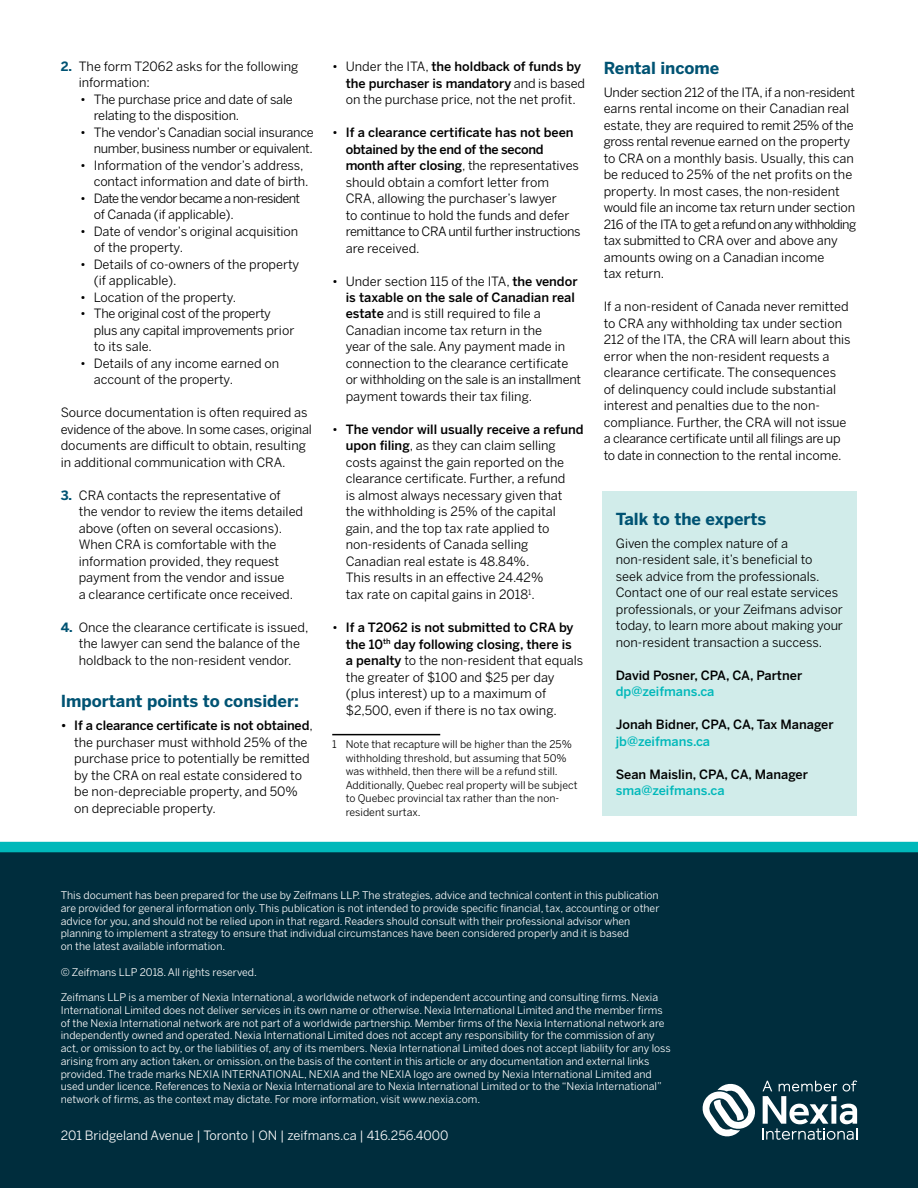
<style>
.page{position:relative;width:918px;height:1188px;background:#fff}
.page>*{position:absolute;margin:0;border:0;box-sizing:border-box;transform-origin:0 0}
.t1{font:700 16.5px "Benton Sans";color:#005373}
.t2{font:12.75px/16.5px "Benton Sans";color:#000}
.t3{font:500 12.75px "Benton Sans";color:#000}
.t4{font:12.75px/16.5px "Benton Sans";letter-spacing:-.02em;color:#000}
.t5{font:12.75px/16.5px "Benton Sans";letter-spacing:-.03em;color:#000;text-align:right}
.t6{font:12.75px/16.5px "Benton Sans";letter-spacing:-.05em;color:#000}
.t7{font:12.75px "Benton Sans";color:#fff}
.t8{font:500 12.75px "Benton Sans";color:#00b8ba}
.t9{font:10.5px/12.8px "Benton Sans";color:#fff}
.t10{font:10.5px/13.5px "Benton Sans";color:#000}
.s1{font-weight:700;color:#005373}
.s2{font-weight:500}
</style>
<div class="page">
<div style="left:0;top:852px;width:918px;height:336px;background:#002d3d"></div>
<svg style="left:703px;top:1083px;width:52px;height:54px"></svg>
<svg style="left:763px;top:1080px;width:94px;height:60px"></svg>
<hr style="left:332px;top:734px;width:108px;height:1px;background:#000">
<div style="left:0;top:842px;width:918px;height:10px;background:#00b8ba"></div>
<div style="left:602px;top:491px;width:254px;height:325px;background:#d1ecea"></div>
<p class="t2" style="left:79px;top:58px;width:221px;text-indent:-18px"><span class="s1">2.</span> The form T2062 asks for the following information:</p>
<p class="t2" style="left:94px;top:91px;width:201px;text-indent:-14px">• The purchase price and date of sale relating to the disposition.</p>
<p class="t5" style="left:80px;top:124px;width:235px">• The vendor’s Canadian social insurance number, business number or equivalent.</p>
<p class="t2" style="left:94px;top:157px;width:216px;text-indent:-14px">• Information of the vendor’s address, contact information and date of birth.</p>
<p class="t6" style="left:94px;top:190px;width:208px;text-indent:-14px">• Date the vendor became a non-resident of Canada (if applicable).</p>
<p class="t2" style="left:94px;top:223px;width:206px;text-indent:-14px">• Date of vendor’s original acquisition of the property.</p>
<p class="t2" style="left:94px;top:256px;width:207px;text-indent:-14px">• Details of co-owners of the property (if applicable).</p>
<p class="t2" style="left:80px;top:289px;width:157px">• Location of the property.</p>
<p class="t4" style="left:94px;top:305px;width:202px;text-indent:-14px">• The original cost of the property plus any capital improvements prior to its sale.</p>
<p class="t2" style="left:94px;top:355px;width:187px;text-indent:-14px">• Details of any income earned on account of the property.</p>
<p class="t2" style="left:61px;top:404px;width:253px">Source documentation is often required as evidence of the above. In some cases, original documents are difficult to obtain, resulting in additional communication with CRA.</p>
<p class="t2" style="left:79px;top:487px;width:226px;text-indent:-18px"><span class="s1">3.</span> CRA contacts the representative of<br>the vendor to review the items detailed above (often on several occasions).<br>When CRA is comfortable with the information provided, they request payment from the vendor and issue<br>a clearance certificate once received.</p>
<p class="t2" style="left:79px;top:619px;width:231px;text-indent:-18px"><span class="s1">4.</span> Once the clearance certificate is issued, the lawyer can send the balance of the holdback to the non-resident vendor.</p>
<p class="t1" style="left:61px;top:690px;width:240px">Important points to consider:</p>
<p class="t2" style="left:74px;top:717px;width:240px;text-indent:-14px"><span class="s2">• If a clearance certificate is not obtained</span>, the purchaser must withhold 25% of the purchase price to potentially be remitted by the CRA on real estate considered to be non-depreciable property, and 50% on depreciable property.</p>
<p class="t2" style="left:346px;top:58px;width:241px;text-indent:-14px">• Under the ITA, <span class="s2">the holdback of funds by the purchaser is mandatory</span> and is based on the purchase price, not the net profit.</p>
<p class="t2" style="left:346px;top:124px;width:236px;text-indent:-14px">• <span class="s2">If a clearance certificate has not been obtained by the end of the second month after closing</span>, the representatives should obtain a comfort letter from CRA, allowing the purchaser’s lawyer<br>to continue to hold the funds and defer remittance to CRA until further instructions are received.</p>
<p class="t2" style="left:346px;top:273px;width:237px;text-indent:-14px">• Under section 115 of the ITA, <span class="s2">the vendor is taxable on the sale of Canadian real estate</span> and is still required to file a Canadian income tax return in the<br>year of the sale. Any payment made in connection to the clearance certificate or withholding on the sale is an installment payment towards their tax filing.</p>
<p class="t2" style="left:346px;top:421px;width:239px;text-indent:-14px">• <span class="s2">The vendor will usually receive a refund upon filing</span>, as they can claim selling costs against the gain reported on the clearance certificate. Further, a refund<br>is almost always necessary given that the withholding is 25% of the capital gain, and the top tax rate applied to non-residents of Canada selling Canadian real estate is 48.84%.<br>This results in an effective 24.42%<br>tax rate on capital gains in 2018<sup>1</sup>.</p>
<p class="t2" style="left:346px;top:619px;width:239px;text-indent:-13px">• <span class="s2">If a T2062 is not submitted to CRA by the 10</span><sup>th</sup> <span class="s2">day following closing, there is<br>a penalty</span> to the non-resident that equals the greater of $100 and $25 per day (plus interest) up to a maximum of $2,500, even if there is no tax owing.</p>
<p class="t10" style="left:346px;top:738px;width:233px;text-indent:-14px">1 Note that recapture will be higher than the 25% withholding threshold, but assuming that 50% was withheld, then there will be a refund still.<br>Additionally, Quebec real property will be subject to Quebec provincial tax rather than the non&shy;resident surtax.</p>
<p class="t1" style="left:604px;top:57px;width:117px">Rental income</p>
<p class="t2" style="left:604px;top:84px;width:254px">Under section 212 of the ITA, if a non-resident earns rental income on their Canadian real estate, they are required to remit 25% of the gross rental revenue earned on the property to CRA on a monthly basis. Usually, this can be reduced to 25% of the net profits on the property. In most cases, the non-resident would file an income tax return under section 216 of the ITA to get a refund on any withholding tax submitted to CRA over and above any amounts owing on a Canadian income<br>tax return.</p>
<p class="t2" style="left:604px;top:299px;width:248px">If a non-resident of Canada never remitted to CRA any withholding tax under section 212 of the ITA, the CRA will learn about this error when the non-resident requests a clearance certificate. The consequences of delinquency could include substantial interest and penalties due to the non&shy;compliance. Further, the CRA will not issue a clearance certificate until all filings are up to date in connection to the rental income.</p>
<p class="t1" style="left:616px;top:508px;width:152px">Talk to the experts</p>
<p class="t2" style="left:616px;top:535px;width:229px">Given the complex nature of a non-resident sale, it’s beneficial to<br>seek advice from the professionals.<br>Contact one of our real estate services professionals, or your Zeifmans advisor today, to learn more about making your non-resident transaction a success.</p>
<p class="t3" style="left:616px;top:667px;width:188px">David Posner, CPA, CA, Partner</p>
<p class="t8" style="left:616px;top:684px;width:100px">dp@zeifmans.ca</p>
<p class="t3" style="left:616px;top:717px;width:219px">Jonah Bidner, CPA, CA, Tax Manager</p>
<p class="t8" style="left:616px;top:733px;width:96px">jb@zeifmans.ca</p>
<p class="t3" style="left:616px;top:766px;width:194px">Sean Maislin, CPA, CA, Manager</p>
<p class="t8" style="left:616px;top:783px;width:110px">sma@zeifmans.ca</p>
<p class="t9" style="left:61px;top:889px;width:600px">This document has been prepared for the use by Zeifmans LLP. The strategies, advice and technical content in this publication are provided for general information only. This publication is not intended to provide specific financial, tax, accounting or other advice for you, and should not be relied upon in that regard. Readers should consult with their professional advisor when planning to implement a strategy to ensure that individual circumstances have been considered properly and it is based<br>on the latest available information.</p>
<p class="t9" style="left:61px;top:965px;width:198px">© Zeifmans LLP 2018. All rights reserved.</p>
<p class="t9" style="left:61px;top:991px;width:612px">Zeifmans LLP is a member of Nexia International, a worldwide network of independent accounting and consulting firms. Nexia International Limited does not deliver services in its own name or otherwise. Nexia International Limited and the member firms of the Nexia International network are not part of a worldwide partnership. Member firms of the Nexia International network are independently owned and operated. Nexia International Limited does not accept any responsibility for the commission of any act, or omission to act by, or the liabilities of, any of its members. Nexia International Limited does not accept liability for any loss arising from any action taken, or omission, on the basis of the content in this article or any documentation and external links provided. The trade marks NEXIA INTERNATIONAL, NEXIA and the NEXIA logo are owned by Nexia International Limited and used under licence. References to Nexia or Nexia International are to Nexia International Limited or to the “Nexia International” network of firms, as the context may dictate. For more information, visit www.nexia.com.</p>
<p class="t7" style="left:61px;top:1128px;width:389px">201 Bridgeland Avenue | Toronto | ON | zeifmans.ca | 416.256.4000</p>
</div>
